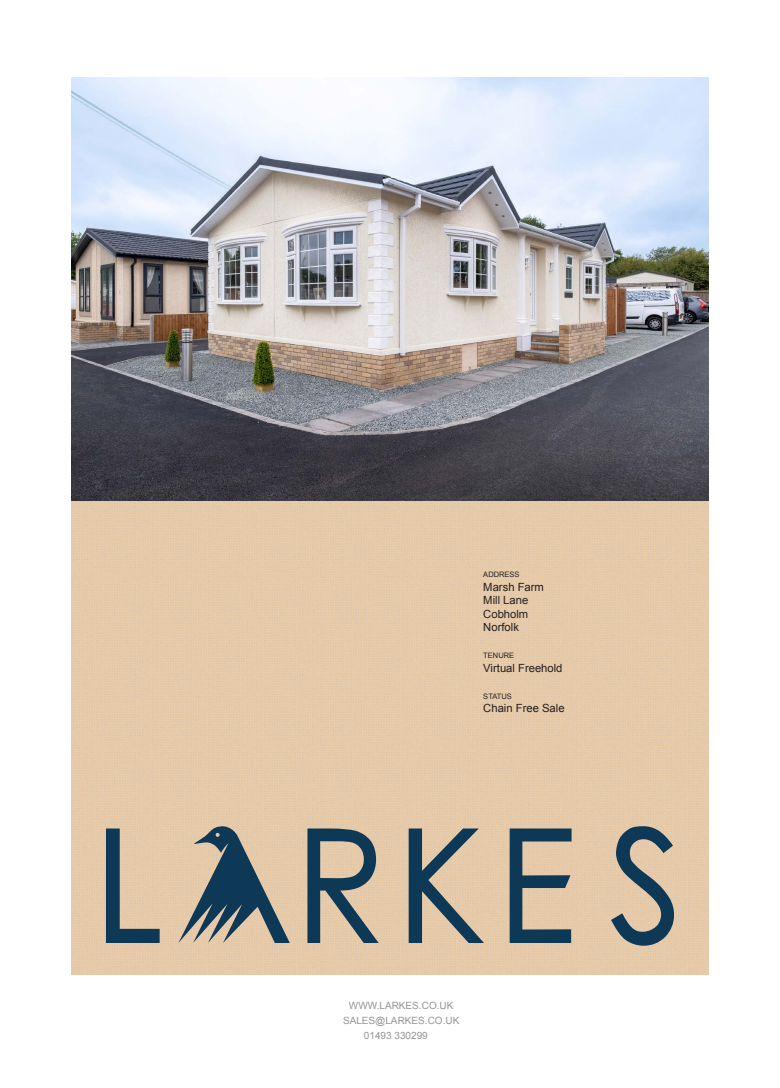
<style>
.page{position:relative;width:780px;height:1088px;background:#fff}
.page>*{position:absolute;margin:0;border:0;box-sizing:border-box;transform-origin:0 0}
.t1{font:11.25px/13.5px "Arial";color:#231f20}
.t2{font:10px "Arial";color:#939598}
.t3{font:7.5px "Arial";color:#231f20}
</style>
<div class="page">
<img style="left:71px;top:78px;width:637px;height:423px">
<div style="left:71px;top:501px;width:637px;height:473px;background:#e6caa9"></div>
<svg style="left:106px;top:826px;width:568px;height:120px"></svg>
<p class="t3" style="left:483px;top:569px;width:38px">ADDRESS</p>
<p class="t1" style="left:483px;top:580px;width:62px">Marsh Farm<br>Mill Lane<br>Cobholm<br>Norfolk</p>
<p class="t3" style="left:483px;top:650px;width:32px">TENURE</p>
<p class="t1" style="left:483px;top:661px;width:81px">Virtual Freehold</p>
<p class="t3" style="left:483px;top:691px;width:30px">STATUS</p>
<p class="t1" style="left:483px;top:701px;width:83px">Chain Free Sale</p>
<p class="t2" style="left:349px;top:999px;width:106px">WWW.LARKES.CO.UK</p>
<p class="t2" style="left:343px;top:1014px;width:118px">SALES@LARKES.CO.UK</p>
<p class="t2" style="left:364px;top:1029px;width:65px">01493 330299</p>
</div>
